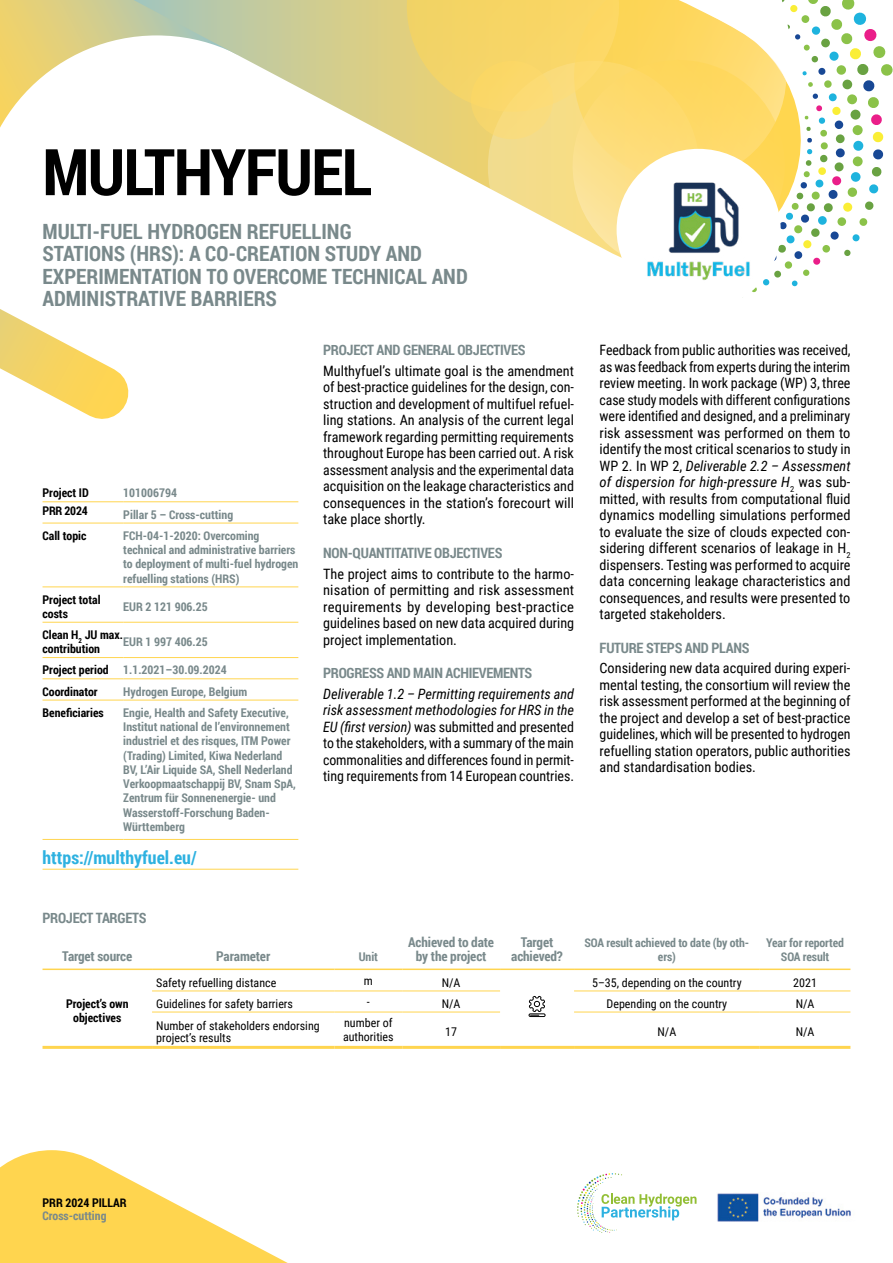
<style>
.page{position:relative;width:893px;height:1263px;background:#fff}
.page>*{position:absolute;margin:0;border:0;box-sizing:border-box;transform-origin:0 0}
.Title-Facsheet{font:700 64.5px "Roboto Condensed";letter-spacing:-.02em;color:#000}
.Baseline_factheet{font:700 21px/22.5px "Roboto Condensed";color:#79898b}
.website{font:700 18px "Roboto Condensed";color:#2db1e0}
.TEXT{font:14.25px/16.5px "Roboto Condensed";color:#000;text-align:justify}
.Subtitle-H3{font:700 14.25px "Roboto Condensed";letter-spacing:-.02em;color:#79898b}
.Table-Header_1{font:700 13.5px/13.5px "Roboto Condensed";letter-spacing:-.01em;color:#79898b;text-align:center}
.ID{font:700 12px/14.2px "Roboto Condensed";color:#79898b}
.ID-2{font:700 12px/14.2px "Roboto Condensed";color:#000}
.Table-Parameter{font:12px/12px "Roboto Condensed";color:#000}
.Table-Data{font:12px "Roboto Condensed";color:#000}
.Table-Header_1-2{font:700 12px/14.2px "Roboto Condensed";letter-spacing:-.01em;color:#79898b;text-align:center}
.Table-target_source{font:700 12px/13.5px "Roboto Condensed";color:#000;text-align:center}
.s1{font-style:italic}
</style>
<div class="page">
<svg style="left:0;top:1150px;width:288px;height:113px"></svg>
<svg style="left:577px;top:1173px;width:119px;height:60px"></svg>
<img style="left:717px;top:1193px;width:134px;height:29px">
<svg style="left:0;top:0;width:398px;height:140px"></svg>
<svg style="left:398px;top:0;width:495px;height:293px"></svg>
<svg style="left:0;top:40px;width:173px;height:379px"></svg>
<hr style="left:43px;top:968px;width:109px;height:2px;background:#ffd54f">
<hr style="left:152px;top:968px;width:182px;height:2px;background:#ffd54f">
<hr style="left:334px;top:968px;width:68px;height:2px;background:#ffd54f">
<hr style="left:402px;top:968px;width:98px;height:2px;background:#ffd54f">
<hr style="left:500px;top:968px;width:74px;height:2px;background:#ffd54f">
<hr style="left:574px;top:968px;width:186px;height:2px;background:#ffd54f">
<hr style="left:760px;top:968px;width:90px;height:2px;background:#ffd54f">
<hr style="left:152px;top:991px;width:182px;height:1px;background:#ffd54f">
<hr style="left:334px;top:991px;width:68px;height:1px;background:#ffd54f">
<hr style="left:402px;top:991px;width:98px;height:1px;background:#ffd54f">
<hr style="left:574px;top:991px;width:186px;height:1px;background:#ffd54f">
<hr style="left:760px;top:991px;width:90px;height:1px;background:#ffd54f">
<hr style="left:43px;top:1046px;width:109px;height:3px;background:#ffd54f">
<hr style="left:152px;top:1012px;width:182px;height:1px;background:#ffd54f">
<hr style="left:334px;top:1012px;width:68px;height:1px;background:#ffd54f">
<hr style="left:152px;top:1046px;width:182px;height:3px;background:#ffd54f">
<hr style="left:334px;top:1046px;width:68px;height:3px;background:#ffd54f">
<hr style="left:402px;top:1012px;width:98px;height:1px;background:#ffd54f">
<hr style="left:402px;top:1046px;width:98px;height:3px;background:#ffd54f">
<hr style="left:574px;top:1012px;width:186px;height:1px;background:#ffd54f">
<hr style="left:760px;top:1012px;width:90px;height:1px;background:#ffd54f">
<hr style="left:500px;top:1046px;width:74px;height:3px;background:#ffd54f">
<hr style="left:574px;top:1046px;width:186px;height:3px;background:#ffd54f">
<hr style="left:760px;top:1046px;width:90px;height:3px;background:#ffd54f">
<div style="left:529px;top:1013px;width:16px;height:4px;border:1px solid #000"></div>
<svg style="left:529px;top:996px;width:16px;height:20px"></svg>
<div style="left:617px;top:149px;width:164px;height:161px;background:#fff;border-radius:50%"></div>
<img style="left:647px;top:182px;width:103px;height:98px">
<hr style="left:43px;top:501px;width:80px;height:1px;background:#ffd54f">
<hr style="left:43px;top:523px;width:80px;height:1px;background:#ffd54f">
<hr style="left:123px;top:501px;width:175px;height:1px;background:#ffd54f">
<hr style="left:123px;top:523px;width:175px;height:1px;background:#ffd54f">
<hr style="left:43px;top:587px;width:80px;height:1px;background:#ffd54f">
<hr style="left:43px;top:622px;width:80px;height:1px;background:#ffd54f">
<hr style="left:43px;top:657px;width:80px;height:1px;background:#ffd54f">
<hr style="left:123px;top:587px;width:175px;height:1px;background:#ffd54f">
<hr style="left:123px;top:622px;width:175px;height:1px;background:#ffd54f">
<hr style="left:123px;top:657px;width:175px;height:1px;background:#ffd54f">
<hr style="left:43px;top:678px;width:80px;height:1px;background:#ffd54f">
<hr style="left:123px;top:678px;width:175px;height:1px;background:#ffd54f">
<hr style="left:43px;top:700px;width:80px;height:1px;background:#ffd54f">
<hr style="left:123px;top:700px;width:175px;height:1px;background:#ffd54f">
<hr style="left:43px;top:839px;width:80px;height:1px;background:#ffd54f">
<hr style="left:123px;top:839px;width:175px;height:1px;background:#ffd54f">
<hr style="left:43px;top:869px;width:80px;height:1px;background:#ffd54f">
<hr style="left:123px;top:869px;width:175px;height:1px;background:#ffd54f">
<h1 class="Title-Facsheet" style="left:43px;top:127px;width:331px">MULTHYFUEL</h1>
<h2 class="Baseline_factheet" style="left:43px;top:219px;width:427px">MULTI-FUEL HYDROGEN REFUELLING<br>STATIONS (HRS): A CO-CREATION STUDY AND EXPERIMENTATION TO OVERCOME TECHNICAL AND ADMINISTRATIVE BARRIERS</h2>
<p class="ID-2" style="left:43px;top:485px;width:48px">Project ID</p>
<p class="ID" style="left:123px;top:485px;width:55px">101006794</p>
<p class="ID-2" style="left:43px;top:503px;width:47px">PRR 2024</p>
<p class="ID" style="left:123px;top:507px;width:111px">Pillar 5 – Cross-cutting</p>
<p class="ID-2" style="left:43px;top:528px;width:45px">Call topic</p>
<p class="ID" style="left:123px;top:528px;width:177px">FCH-04-1-2020: Overcoming technical and administrative barriers to deployment of multi-fuel hydrogen refuelling stations (HRS)</p>
<p class="ID-2" style="left:43px;top:592px;width:60px">Project total costs</p>
<p class="ID" style="left:123px;top:599px;width:86px">EUR 2 121 906.25</p>
<p class="ID-2" style="left:43px;top:627px;width:82px">Clean H<sub>2</sub> JU max. contribution</p>
<p class="ID" style="left:123px;top:634px;width:86px">EUR 1 997 406.25</p>
<p class="ID-2" style="left:43px;top:662px;width:68px">Project period</p>
<p class="ID" style="left:123px;top:663px;width:105px">1.1.2021–30.09.2024</p>
<p class="ID-2" style="left:43px;top:684px;width:57px">Coordinator</p>
<p class="ID" style="left:123px;top:684px;width:125px">Hydrogen Europe, Belgium</p>
<p class="ID-2" style="left:43px;top:705px;width:63px">Beneficiaries</p>
<p class="ID" style="left:123px;top:705px;width:174px">Engie, Health and Safety Executive, Institut national de l’environnement industriel et des risques, ITM Power (Trading) Limited, Kiwa Nederland BV, L’Air Liquide SA, Shell Nederland Verkoopmaatschappij BV, Snam SpA, Zentrum für Sonnenenergie- und Wasserstoff-Forschung Baden-Württemberg</p>
<p class="website" style="left:43px;top:845px;width:156px">https://multhyfuel.eu/</p>
<h3 class="Subtitle-H3" style="left:323px;top:340px;width:204px">PROJECT AND GENERAL OBJECTIVES</h3>
<p class="TEXT" style="left:323px;top:362px;width:252px">Multhyfuel’s ultimate goal is the amendment of best-practice guidelines for the design, con&shy;struction and development of multifuel refuel&shy;ling stations. An analysis of the current legal framework regarding permitting requirements throughout Europe has been carried out. A risk assessment analysis and the experimental data acquisition on the leakage characteristics and consequences in the station’s forecourt will take place shortly.</p>
<h3 class="Subtitle-H3" style="left:323px;top:543px;width:181px">NON-QUANTITATIVE OBJECTIVES</h3>
<p class="TEXT" style="left:323px;top:565px;width:252px">The project aims to contribute to the harmo&shy;nisation of permitting and risk assessment requirements by developing best-practice guidelines based on new data acquired during project implementation.</p>
<h3 class="Subtitle-H3" style="left:323px;top:663px;width:211px">PROGRESS AND MAIN ACHIEVEMENTS</h3>
<p class="TEXT" style="left:323px;top:685px;width:252px"><span class="s1">Deliverable 1.2 – Permitting requirements and risk assessment methodologies for HRS in the EU (first version)</span> was submitted and presented to the stakeholders, with a summary of the main commonalities and differences found in permit&shy;ting requirements from 14 European countries.</p>
<p class="TEXT" style="left:600px;top:341px;width:252px">Feedback from public authorities was received, as was feedback from experts during the interim review meeting. In work package (WP) 3, three case study models with different configurations were identified and designed, and a preliminary risk assessment was performed on them to identify the most critical scenarios to study in WP 2. In WP 2, <span class="s1">Deliverable 2.2 – Assessment of dispersion for high-pressure H</span><sub>2</sub> was sub&shy;mitted, with results from computational fluid dynamics modelling simulations performed to evaluate the size of clouds expected con&shy;sidering different scenarios of leakage in H<sub>2 </sub>dispensers. Testing was performed to acquire data concerning leakage characteristics and consequences, and results were presented to targeted stakeholders.</p>
<h3 class="Subtitle-H3" style="left:600px;top:637px;width:151px">FUTURE STEPS AND PLANS</h3>
<p class="TEXT" style="left:600px;top:660px;width:252px">Considering new data acquired during experi&shy;mental testing, the consortium will review the risk assessment performed at the beginning of the project and develop a set of best-practice guidelines, which will be presented to hydrogen refuelling station operators, public authorities and standardisation bodies.</p>
<h3 class="Subtitle-H3" style="left:43px;top:908px;width:105px">PROJECT TARGETS</h3>
<p class="Table-Header_1" style="left:62px;top:949px;width:71px">Target source</p>
<p class="Table-Header_1" style="left:216px;top:949px;width:56px">Parameter</p>
<p class="Table-Header_1-2" style="left:359px;top:949px;width:21px">Unit</p>
<p class="Table-Header_1" style="left:408px;top:935px;width:87px">Achieved to date by the project</p>
<p class="Table-Header_1" style="left:511px;top:935px;width:53px">Target achieved?</p>
<p class="Table-Header_1-2" style="left:584px;top:935px;width:166px">SOA result achieved to date (by oth&shy;ers)</p>
<p class="Table-Header_1-2" style="left:766px;top:935px;width:79px">Year for reported<br>SOA result</p>
<p class="Table-target_source" style="left:66px;top:997px;width:64px">Project’s own objectives</p>
<p class="Table-Parameter" style="left:156px;top:976px;width:122px">Safety refuelling distance</p>
<p class="Table-Parameter" style="left:364px;top:974px;width:11px">m</p>
<p class="Table-Data" style="left:442px;top:974px;width:20px">N/A</p>
<p class="Table-Data" style="left:592px;top:974px;width:151px">5–35, depending on the country</p>
<p class="Table-Data" style="left:793px;top:974px;width:25px">2021</p>
<p class="Table-Parameter" style="left:156px;top:997px;width:138px">Guidelines for safety barriers</p>
<p class="Table-Parameter" style="left:367px;top:995px;width:4px">-</p>
<p class="Table-Data" style="left:442px;top:995px;width:20px">N/A</p>
<p class="Table-Data" style="left:607px;top:995px;width:122px">Depending on the country</p>
<p class="Table-Data" style="left:796px;top:995px;width:20px">N/A</p>
<p class="Table-Parameter" style="left:156px;top:1019px;width:165px">Number of stakeholders endorsing project’s results</p>
<p class="Table-Parameter" style="left:343px;top:1015px;width:52px;line-height:14.2px">number of authorities</p>
<p class="Table-Data" style="left:445px;top:1023px;width:13px">17</p>
<p class="Table-Data" style="left:657px;top:1023px;width:20px">N/A</p>
<p class="Table-Data" style="left:796px;top:1023px;width:20px">N/A</p>
<p class="ID-2" style="left:43px;top:1195px;width:86px">PRR 2024 PILLAR</p>
<p class="ID" style="left:43px;top:1208px;width:66px">Cross-cutting</p>
</div>
